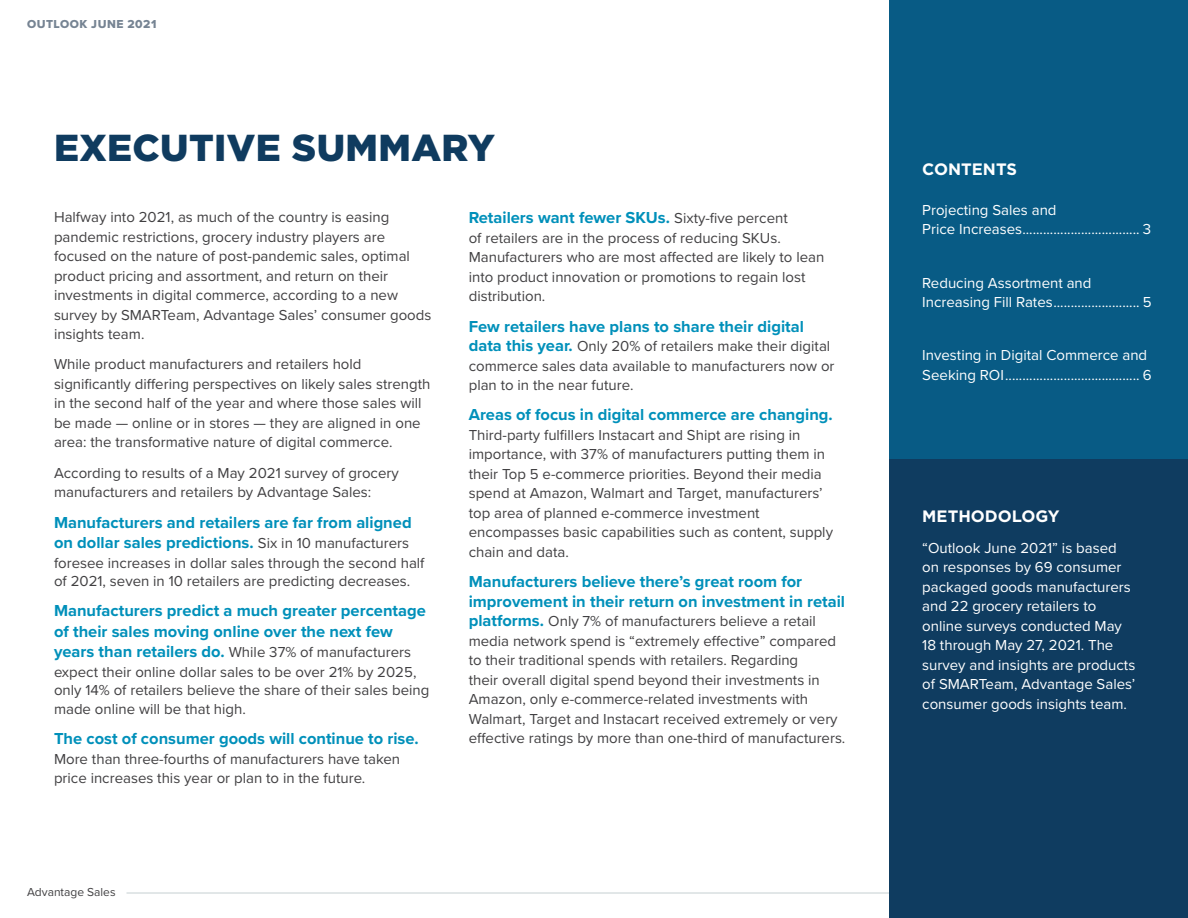
<style>
.page{position:relative;width:1188px;height:918px;background:#fff}
.page>*{position:absolute;margin:0;border:0;box-sizing:border-box;transform-origin:0 0}
.t1{font:900 37.5px "Gotham";letter-spacing:.01em;color:#0f3b5f}
.t2{font:700 16.5px/20.4px "Proxima Nova";color:#0090ba}
.t3{font:700 16.5px "Gotham";color:#fff}
.t4{font:15px/19.5px "Proxima Nova";color:#414042}
.t5{font:15px/19.5px "Proxima Nova";color:#fff}
.t6{font:12px "Proxima Nova Extrabld";letter-spacing:.04em;color:#768493}
.t7{font:12px "Proxima Nova";color:#414042}
.s1{font-weight:400;font-size:15px;color:#414042}
.s2{font-weight:700;font-size:16.5px;color:#0090ba}
</style>
<div class="page">
<hr style="left:127px;top:892px;width:1015px;height:2px;background:#d8dfe1">
<div style="left:890px;top:0;width:298px;height:918px;background:#085b85"></div>
<div style="left:890px;top:459px;width:298px;height:459px;background:#0f3c60"></div>
<p class="t6" style="left:27px;top:15px;width:131px">OUTLOOK JUNE 2021</p>
<h1 class="t1" style="left:54px;top:122px;width:443px">EXECUTIVE SUMMARY</h1>
<p class="t4" style="left:54px;top:207px;width:379px">Halfway into 2021, as much of the country is easing pandemic restrictions, grocery industry players are focused on the nature of post-pandemic sales, optimal product pricing and assortment, and return on their investments in digital commerce, according to a new survey by SMARTeam, Advantage Sales’ consumer goods insights team.</p>
<p class="t4" style="left:54px;top:354px;width:378px">While product manufacturers and retailers hold significantly differing perspectives on likely sales strength in the second half of the year and where those sales will be made — online or in stores — they are aligned in one area: the transformative nature of digital commerce.</p>
<p class="t4" style="left:54px;top:462px;width:346px">According to results of a May 2021 survey of grocery manufacturers and retailers by Advantage Sales:</p>
<p class="t2" style="left:54px;top:511px;width:359px">Manufacturers and retailers are far from aligned on dollar sales predictions. <span class="s1">Six in 10 manufacturers</span></p>
<p class="t4" style="left:54px;top:553px;width:372px;line-height:18.6px">foresee increases in dollar sales through the second half of 2021, seven in 10 retailers are predicting decreases.</p>
<p class="t2" style="left:54px;top:600px;width:373px">Manufacturers predict a much greater percentage of their sales moving online over the next few</p>
<p class="t4" style="left:54px;top:642px;width:377px;line-height:18.9px"><span class="s2">years than retailers do.</span> While 37% of manufacturers expect their online dollar sales to be over 21% by 2025, only 14% of retailers believe the share of their sales being made online will be that high.</p>
<p class="t2" style="left:54px;top:728px;width:366px">The cost of consumer goods will continue to rise.</p>
<p class="t4" style="left:54px;top:749px;width:348px;line-height:19px">More than three-fourths of manufacturers have taken price increases this year or plan to in the future.</p>
<p class="t2" style="left:469px;top:207px;width:321px">Retailers want fewer SKUs. <span class="s1">Sixty-five percent</span></p>
<p class="t4" style="left:469px;top:227px;width:357px">of retailers are in the process of reducing SKUs.<br>Manufacturers who are most affected are likely to lean into product innovation or promotions to regain lost distribution.</p>
<p class="t2" style="left:469px;top:316px;width:337px">Few retailers have plans to share their digital</p>
<p class="t4" style="left:469px;top:336px;width:367px"><span class="s2">data this year.</span> Only 20% of retailers make their digital commerce sales data available to manufacturers now or plan to in the near future.</p>
<p class="t2" style="left:469px;top:404px;width:366px">Areas of focus in digital commerce are changing.</p>
<p class="t4" style="left:469px;top:424px;width:366px">Third-party fulfillers Instacart and Shipt are rising in importance, with 37% of manufacturers putting them in their Top 5 e-commerce priorities. Beyond their media spend at Amazon, Walmart and Target, manufacturers’ top area of planned e-commerce investment encompasses basic capabilities such as content, supply chain and data.</p>
<p class="t2" style="left:469px;top:572px;width:378px;line-height:19.5px">Manufacturers believe there’s great room for improvement in their return on investment in retail</p>
<p class="t4" style="left:469px;top:611px;width:378px"><span class="s2">platforms.</span> Only 7% of manufacturers believe a retail media network spend is “extremely effective” compared to their traditional spends with retailers. Regarding<br>their overall digital spend beyond their investments in Amazon, only e-commerce-related investments with Walmart, Target and Instacart received extremely or very effective ratings by more than one-third of manufacturers.</p>
<p class="t7" style="left:27px;top:883px;width:90px">Advantage Sales</p>
<p class="t3" style="left:922px;top:158px;width:96px">CONTENTS</p>
<p class="t5" style="left:922px;top:200px;width:230px">Projecting Sales and<br>Price Increases.................................. 3</p>
<p class="t5" style="left:922px;top:272px;width:231px">Reducing Assortment and<br>Increasing Fill Rates......................... 5</p>
<p class="t5" style="left:922px;top:345px;width:231px">Investing in Digital Commerce and<br>Seeking ROI....................................... 6</p>
<p class="t3" style="left:922px;top:506px;width:139px">METHODOLOGY</p>
<p class="t5" style="left:922px;top:537px;width:215px">“Outlook June 2021” is based on responses by 69 consumer packaged goods manufacturers and 22 grocery retailers to online surveys conducted May<br>18 through May 27, 2021. The survey and insights are products of SMARTeam, Advantage Sales’ consumer goods insights team.</p>
</div>
